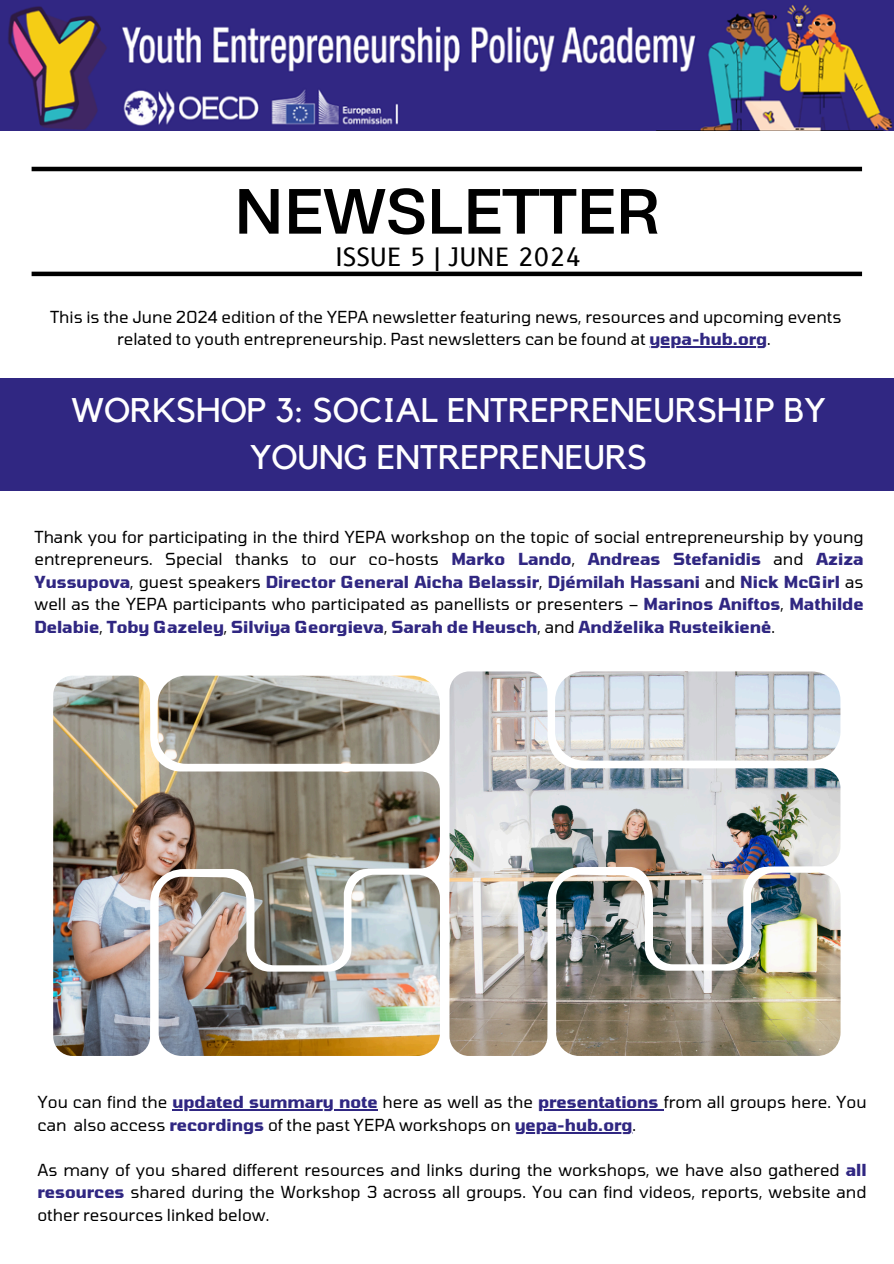
<style>
.page{position:relative;width:894px;height:1264px;background:#fff}
.page>*{position:absolute;margin:0;border:0;box-sizing:border-box;transform-origin:0 0}
.t1{font:60px "Heading Now 74";color:#000}
.t2{font:34.05px/47.2px "Kollektif";color:#fff;text-align:center}
.t3{font:24.45px "B612";color:#000}
.t4{font:16.5px/22.5px "Tomorrow";color:#000;text-align:justify}
.s1{font-weight:700;color:#302782}
</style>
<div class="page">
<hr style="left:32px;top:167px;width:829px;height:4px;background:#000">
<hr style="left:32px;top:272px;width:829px;height:4px;background:#000">
<img style="left:0;top:0;width:893px;height:130px">
<div style="left:0;top:378px;width:893px;height:113px;background:#302782"></div>
<img style="left:53px;top:675px;width:387px;height:380px">
<img style="left:449px;top:671px;width:391px;height:384px">
<hr style="left:649px;top:346px;width:118px;height:1px;background:#302782">
<hr style="left:172px;top:1109px;width:205px;height:1px;background:#302782">
<hr style="left:538px;top:1109px;width:125px;height:1px;background:#302782">
<hr style="left:514px;top:1131px;width:118px;height:2px;background:#302782">
<p class="t1" style="left:234px;top:171px;width:427px">NEWSLETTER</p>
<h2 class="t3" style="left:335px;top:242px;width:248px">ISSUE 5 | JUNE 2024</h2>
<p class="t4" style="left:50px;top:305px;width:792px;text-align:center">This is the June 2024 edition of the YEPA newsletter featuring news, resources and upcoming events related to youth entrepreneurship. Past newsletters can be found at <span class="s1">yepa-hub.org</span>.</p>
<p class="t2" style="left:71px;top:387px;width:755px">WORKSHOP 3: SOCIAL ENTREPRENEURSHIP BY<br>YOUNG ENTREPRENEURS</p>
<p class="t4" style="left:34px;top:524px;width:830px">Thank you for participating in the third YEPA workshop on the topic of social entrepreneurship by young entrepreneurs. Special thanks to our co-hosts <span class="s1">Marko Lando</span>, <span class="s1">Andreas Stefanidis</span> and <span class="s1">Aziza Yussupova</span>, guest speakers <span class="s1">Director General Aicha Belassir</span>, <span class="s1">Djémilah Hassani</span> and <span class="s1">Nick McGirl</span> as well as the YEPA participants who participated as panellists or presenters – <span class="s1">Marinos Aniftos</span>, <span class="s1">Mathilde Delabie</span>, <span class="s1">Toby Gazeley</span>, <span class="s1">Silviya Georgieva</span>, <span class="s1">Sarah de Heusch</span>, and <span class="s1">Andželika Rusteikienė</span>.</p>
<p class="t4" style="left:37px;top:1090px;width:830px">You can find the <span class="s1">updated summary note</span> here as well as the <span class="s1">presentations</span> from all groups here. You can also access <span class="s1">recordings</span> of the past YEPA workshops on <span class="s1">yepa-hub.org</span>.</p>
<p class="t4" style="left:37px;top:1157px;width:830px">As many of you shared different resources and links during the workshops, we have also gathered <span class="s1">all resources</span> shared during the Workshop 3 across all groups. You can find videos, reports, website and other resources linked below.</p>
</div>
